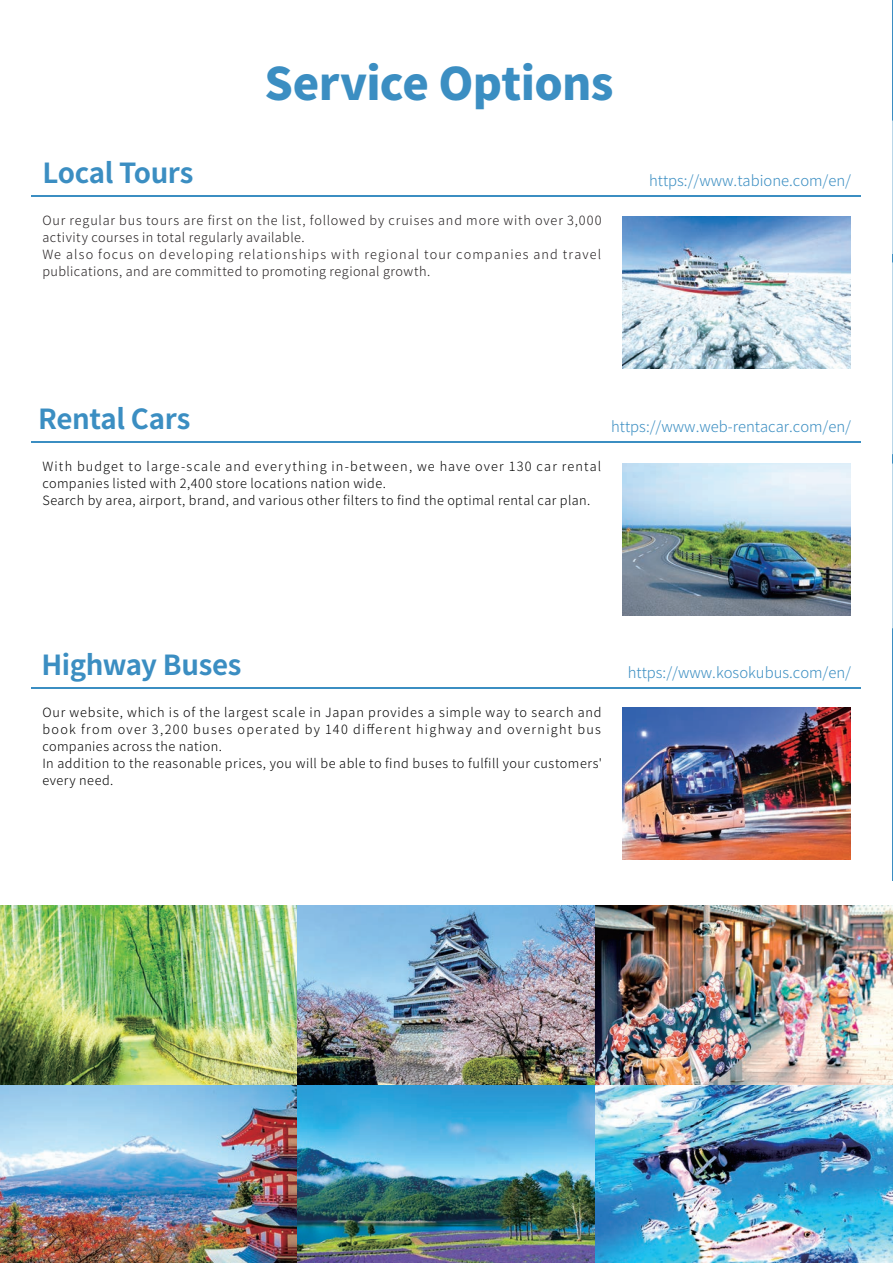
<style>
.page{position:relative;width:893px;height:1263px;background:#fff}
.page>*{position:absolute;margin:0;border:0;box-sizing:border-box;transform-origin:0 0}
.t1{font:900 44.7px "Noto Sans CJ Kjp";letter-spacing:-.015em;color:#3b8ec2}
.t2{font:700 27.6px "Noto Sans CJ Kjp";letter-spacing:-.015em;color:#3b8ec2}
.t3{font:300 14.85px "Noto Sans CJ Kjp";color:#3b8ec2}
.t4{font:300 12.75px/17px "Noto Sans CJ Kjp";letter-spacing:.05em;color:#030303}
.t5{font:300 12.75px/17px "Noto Sans CJ Kjp";letter-spacing:.06em;color:#231f20}
</style>
<div class="page">
<hr style="left:32px;top:195px;width:829px;height:1px;background:#3b8ec2">
<img style="left:622px;top:217px;width:228px;height:152px">
<hr style="left:32px;top:441px;width:829px;height:1px;background:#3b8ec2">
<img style="left:622px;top:463px;width:228px;height:152px">
<hr style="left:32px;top:687px;width:829px;height:1px;background:#3b8ec2">
<img style="left:622px;top:708px;width:228px;height:152px">
<img style="left:0;top:905px;width:893px;height:358px">
<hr style="left:892px;top:0;width:1px;height:880px;background:#3b8ec2">
<hr style="left:892px;top:121px;width:1px;height:133px;background:#fff">
<hr style="left:892px;top:262px;width:1px;height:192px;background:#fff">
<hr style="left:892px;top:463px;width:1px;height:165px;background:#fff">
<h1 class="t1" style="left:265px;top:59px;width:350px">Service Options</h1>
<h2 class="t2" style="left:42px;top:157px;width:153px">Local Tours</h2>
<p class="t5" style="left:42px;top:212px;width:561px">Our regular bus tours are first on the list, followed by cruises and more with over 3,000 activity courses in total regularly available.<br>We also focus on developing relationships with regional tour companies and travel publications, and are committed to promoting regional growth.</p>
<p class="t3" style="left:649px;top:172px;width:204px">https://www.tabione.com/en/</p>
<h2 class="t2" style="left:38px;top:403px;width:154px">Rental Cars</h2>
<p class="t4" style="left:42px;top:458px;width:560px">With budget to large-scale and everything in-between, we have over 130 car rental companies listed with 2,400 store locations nation wide.<br>Search by area, airport, brand, and various other filters to find the optimal rental car plan.</p>
<p class="t3" style="left:611px;top:419px;width:242px">https://www.web-rentacar.com/en/</p>
<h2 class="t2" style="left:41px;top:650px;width:202px">Highway Buses</h2>
<p class="t4" style="left:42px;top:704px;width:561px">Our website, which is of the largest scale in Japan provides a simple way to search and book from over 3,200 buses operated by 140 different highway and overnight bus companies across the nation.<br>In addition to the reasonable prices, you will be able to find buses to fulfill your customers' every need.</p>
<p class="t3" style="left:628px;top:664px;width:225px">https://www.kosokubus.com/en/</p>
</div>
